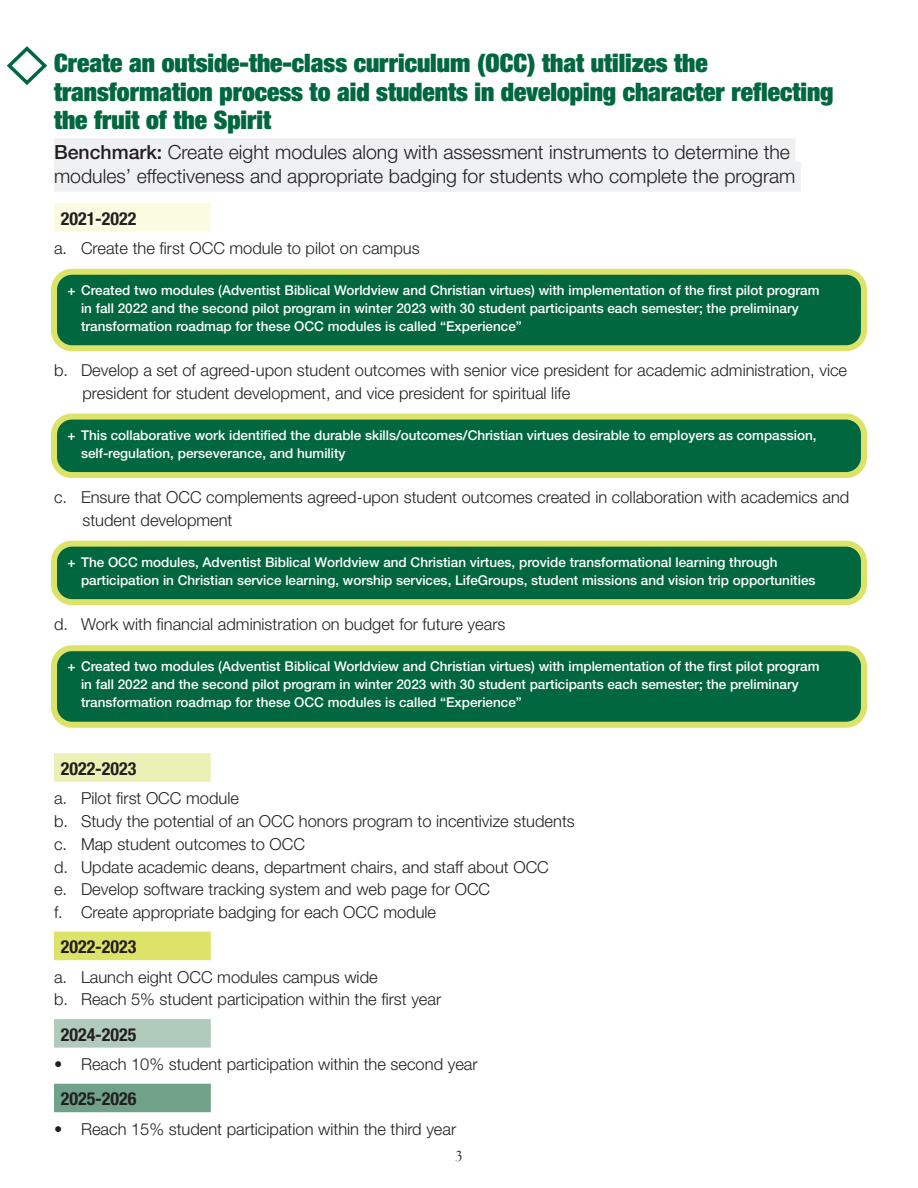
<style>
.page{position:relative;width:918px;height:1188px;background:#fff}
.page>*{position:absolute;margin:0;border:0;box-sizing:border-box;transform-origin:0 0}
.Objective{font:900 condensed 25.5px/28.5px "Helvetica Neue LT Std";color:#00673e}
.Benchmark{font:300 19.5px/23.4px "Helvetica Neue LT Std";color:#231f20}
.Year_1_Bar_Headline{font:700 condensed 18px "Helvetica Neue LT Std";color:#231f20}
.Year_2_Bar_Headline{font:700 condensed 18px "Helvetica Neue LT Std";color:#231f20}
.Year_3_Bar_Headline{font:700 condensed 18px "Helvetica Neue LT Std";color:#231f20}
.Year_4_Bar_Headline{font:700 condensed 18px "Helvetica Neue LT Std";color:#231f20}
.Year_5_Bar_Headline{font:700 condensed 18px "Helvetica Neue LT Std";color:#231f20}
.t1{font:300 16.5px/22.5px "Helvetica Neue LT Std";color:#231f20}
.t2{font:15px "Goudy Old Style T";color:#231f20}
.t3{font:500 13.5px/18px "Helvetica Neue LT Std";color:#fff}
.s1{font-weight:500}
</style>
<div class="page">
<svg style="left:6px;top:46px;width:42px;height:39px"></svg>
<div style="left:54px;top:138px;width:741px;height:30px;background:#eff0f2"></div>
<div style="left:54px;top:162px;width:747px;height:30px;background:#eff0f2"></div>
<div style="left:54px;top:203px;width:157px;height:28px;background:#fafbe1"></div>
<div style="left:54px;top:272px;width:810px;height:76px;background:#00673e;border-radius:14px"></div>
<div style="left:51px;top:269px;width:816px;height:82px;border:6px solid #dde269;border-radius:18px"></div>
<div style="left:54px;top:417px;width:810px;height:58px;background:#00673e;border-radius:14px"></div>
<div style="left:51px;top:414px;width:816px;height:64px;border:6px solid #dde269;border-radius:18px"></div>
<div style="left:54px;top:544px;width:810px;height:58px;background:#00673e;border-radius:14px"></div>
<div style="left:51px;top:541px;width:816px;height:64px;border:6px solid #dde269;border-radius:18px"></div>
<div style="left:54px;top:648px;width:810px;height:77px;background:#00673e;border-radius:14px"></div>
<div style="left:51px;top:645px;width:816px;height:83px;border:6px solid #dde269;border-radius:18px"></div>
<div style="left:54px;top:753px;width:157px;height:29px;background:#ecf0b4"></div>
<div style="left:54px;top:932px;width:157px;height:28px;background:#dde269"></div>
<div style="left:54px;top:1019px;width:157px;height:29px;background:#b0cabc"></div>
<div style="left:54px;top:1084px;width:157px;height:28px;background:#70a289"></div>
<p class="Objective" style="left:54px;top:48px;width:781px">Create an outside-the-class curriculum (OCC) that utilizes the transformation process to aid students in developing character reflecting the fruit of the Spirit</p>
<p class="Benchmark" style="left:54px;top:140px;width:743px"><span class="s1">Benchmark:</span> Create eight modules along with assessment instruments to determine the modules’ effectiveness and appropriate badging for students who complete the program</p>
<p class="Year_1_Bar_Headline" style="left:61px;top:207px;width:77px">2021-2022</p>
<p class="t1" style="left:54px;top:236px;width:367px">a. Create the first OCC module to pilot on campus</p>
<p class="t3" style="left:81px;top:281px;width:740px;text-indent:-14px">+ Created two modules (Adventist Biblical Worldview and Christian virtues) with implementation of the first pilot program in fall 2022 and the second pilot program in winter 2023 with 30 student participants each semester; the preliminary transformation roadmap for these OCC modules is called “Experience”</p>
<p class="t1" style="left:82px;top:359px;width:766px;text-indent:-28px">b. Develop a set of agreed-upon student outcomes with senior vice president for academic administration, vice president for student development, and vice president for spiritual life</p>
<p class="t3" style="left:81px;top:426px;width:737px;text-indent:-14px">+ This collaborative work identified the durable skills/outcomes/Christian virtues desirable to employers as compassion, self-regulation, perseverance, and humility</p>
<p class="t1" style="left:82px;top:486px;width:768px;text-indent:-28px">c. Ensure that OCC complements agreed-upon student outcomes created in collaboration with academics and student development</p>
<p class="t3" style="left:81px;top:553px;width:736px;text-indent:-14px">+ The OCC modules, Adventist Biblical Worldview and Christian virtues, provide transformational learning through participation in Christian service learning, worship services, LifeGroups, student missions and vision trip opportunities</p>
<p class="t1" style="left:54px;top:613px;width:453px">d. Work with financial administration on budget for future years</p>
<p class="t3" style="left:81px;top:657px;width:740px;text-indent:-14px">+ Created two modules (Adventist Biblical Worldview and Christian virtues) with implementation of the first pilot program in fall 2022 and the second pilot program in winter 2023 with 30 student participants each semester; the preliminary transformation roadmap for these OCC modules is called “Experience”</p>
<p class="Year_2_Bar_Headline" style="left:61px;top:758px;width:77px">2022-2023</p>
<p class="t1" style="left:54px;top:787px;width:186px">a. Pilot first OCC module</p>
<p class="t1" style="left:54px;top:810px;width:522px">b. Study the potential of an OCC honors program to incentivize students</p>
<p class="t1" style="left:54px;top:832px;width:253px">c. Map student outcomes to OCC</p>
<p class="t1" style="left:54px;top:855px;width:496px">d. Update academic deans, department chairs, and staff about OCC</p>
<p class="t1" style="left:54px;top:878px;width:438px">e. Develop software tracking system and web page for OCC</p>
<p class="t1" style="left:54px;top:901px;width:384px">f. Create appropriate badging for each OCC module</p>
<p class="Year_3_Bar_Headline" style="left:61px;top:936px;width:77px">2022-2023</p>
<p class="t1" style="left:54px;top:965px;width:325px">a. Launch eight OCC modules campus wide</p>
<p class="t1" style="left:54px;top:988px;width:389px">b. Reach 5% student participation within the first year</p>
<p class="Year_4_Bar_Headline" style="left:61px;top:1024px;width:77px">2024-2025</p>
<p class="t1" style="left:54px;top:1053px;width:425px">• Reach 10% student participation within the second year</p>
<p class="Year_5_Bar_Headline" style="left:61px;top:1088px;width:77px">2025-2026</p>
<p class="t1" style="left:54px;top:1117px;width:404px">• Reach 15% student participation within the third year</p>
<p class="t2" style="left:455px;top:1148px;width:9px">3</p>
</div>
